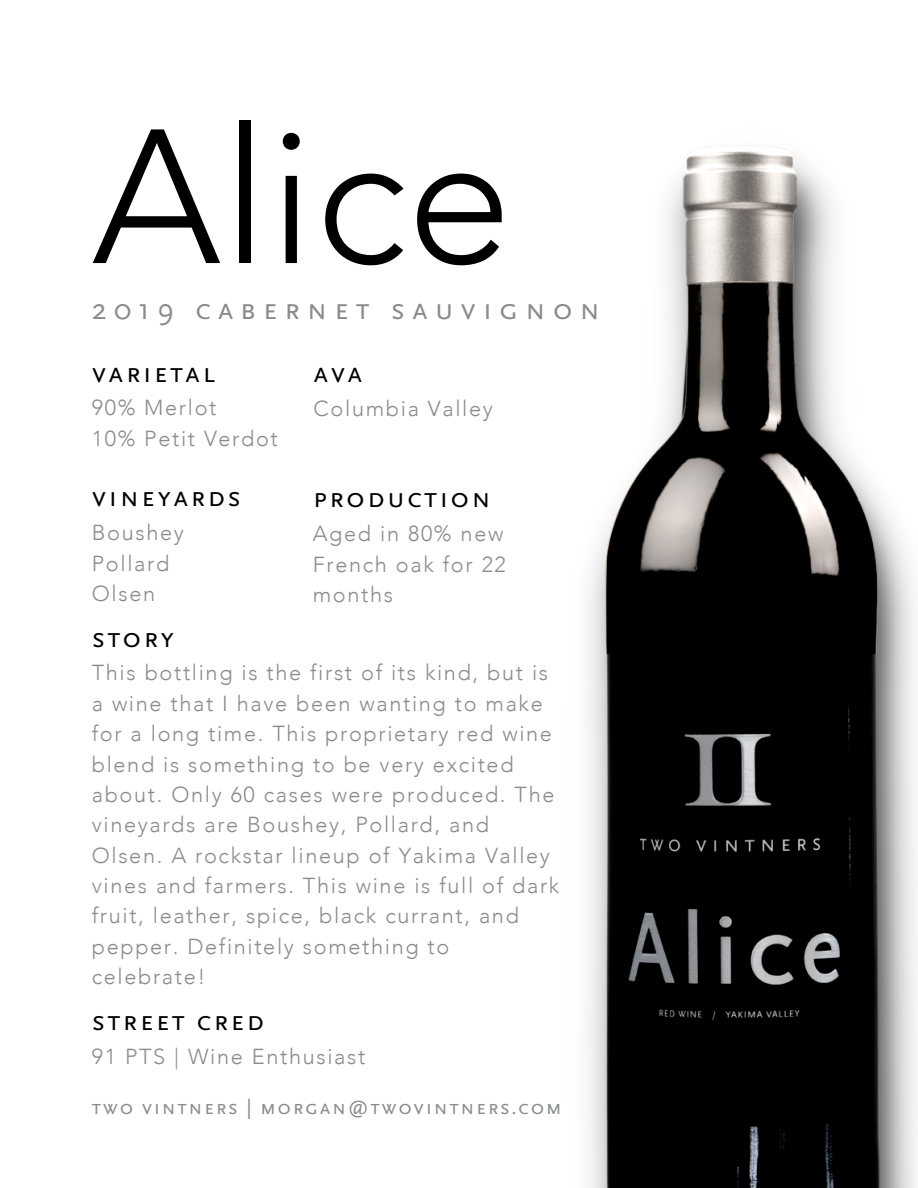
<style>
.page{position:relative;width:918px;height:1188px;background:#fff}
.page>*{position:absolute;margin:0;border:0;box-sizing:border-box;transform-origin:0 0}
.t1{font:300 188.7px "Avenir";letter-spacing:.005em;color:#000}
.t2{font:30.9px "Scala Sans CE Caps";letter-spacing:.22em;color:#888c8d}
.t3{font:28.95px "Scala Sans CE Caps";letter-spacing:.075em;color:#000}
.t4{font:300 21.75px/30.3px "Avenir";letter-spacing:.075em;color:#888c8d}
.t5{font:21px "Scala Sans CE Caps";letter-spacing:.075em;color:#888c8d}
</style>
<div class="page">
<img style="left:589px;top:147px;width:328px;height:1041px">
<div style="left:627px;top:1058px;width:81px;height:63px;background:#000"></div>
<h1 class="t1" style="left:92px;top:74px;width:422px">Alice</h1>
<h2 class="t2" style="left:92px;top:292px;width:510px">2019 cabernet sauvignon</h2>
<h3 class="t3" style="left:92px;top:356px;width:125px">varietal</h3>
<p class="t4" style="left:92px;top:393px;width:188px">90% Merlot<br>10% Petit Verdot</p>
<h3 class="t3" style="left:92px;top:481px;width:151px">vineyards</h3>
<p class="t4" style="left:92px;top:518px;width:94px">Boushey<br>Pollard<br>Olsen</p>
<h3 class="t3" style="left:314px;top:356px;width:50px">ava</h3>
<p class="t4" style="left:314px;top:394px;width:181px">Columbia Valley</p>
<h3 class="t3" style="left:313px;top:482px;width:180px">production</h3>
<p class="t4" style="left:313px;top:519px;width:195px;text-align:justify">Aged in 80% new French oak for 22 months</p>
<h3 class="t3" style="left:92px;top:622px;width:84px">story</h3>
<p class="t4" style="left:92px;top:658px;width:469px">This bottling is the first of its kind, but is a wine that I have been wanting to make for a long time. This proprietary red wine blend is something to be very excited about. Only 60 cases were produced. The vineyards are Boushey, Pollard, and Olsen. A rockstar lineup of Yakima Valley vines and farmers. This wine is full of dark fruit, leather, spice, black currant, and pepper. Definitely something to celebrate!</p>
<h3 class="t3" style="left:92px;top:1005px;width:174px">street cred</h3>
<p class="t4" style="left:92px;top:1042px;width:275px">91 PTS | Wine Enthusiast</p>
<p class="t5" style="left:92px;top:1096px;width:472px">two vintners | morgan@twovintners.com</p>
</div>
